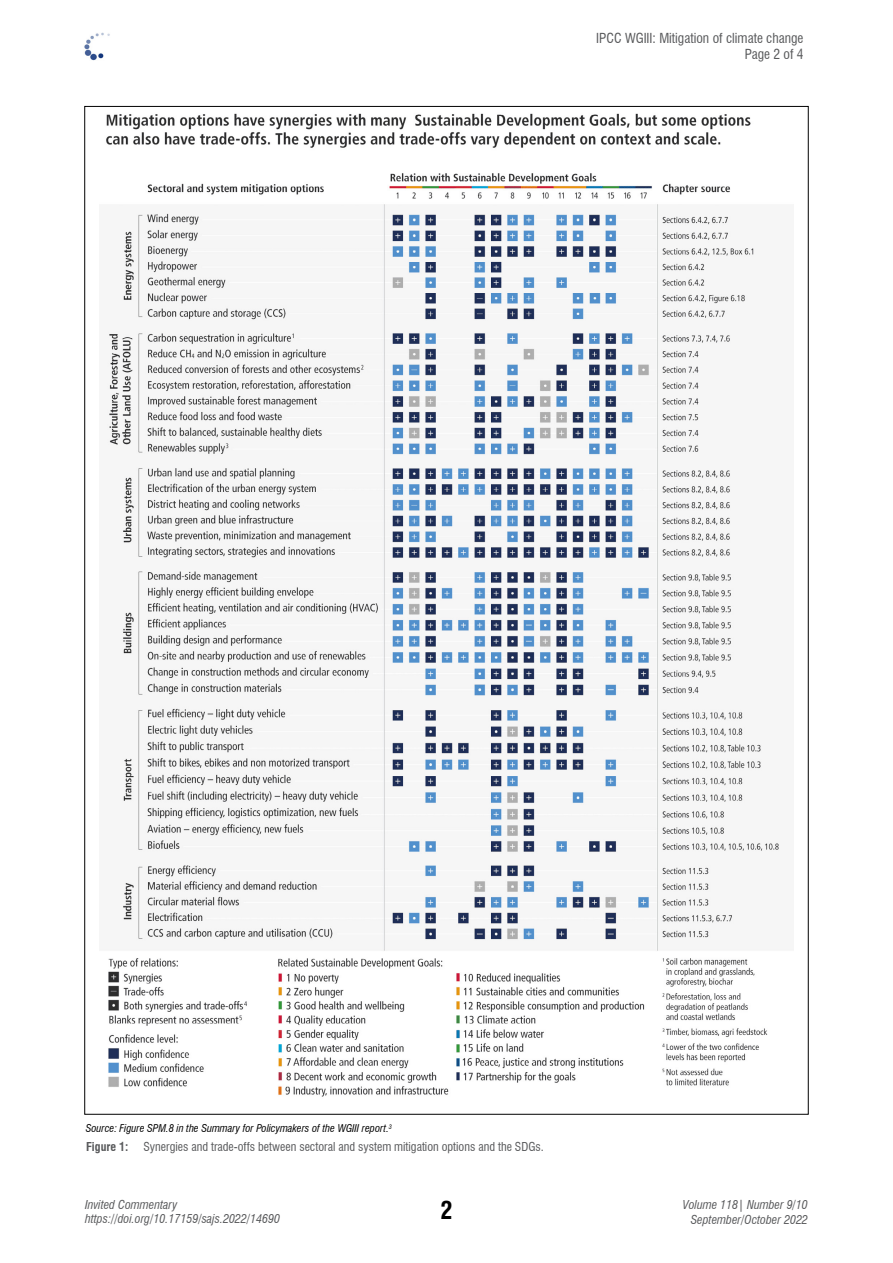
<style>
.page{position:relative;width:893px;height:1263px;background:#fff}
.page>*{position:absolute;margin:0;border:0;box-sizing:border-box;transform-origin:0 0}
.t1{font:700 condensed 24px "Swiss 721 BT";color:#000}
.t2{font:condensed 13.5px/16.2px "Swiss 721 BT";color:#58595b;text-align:right}
.t3{font:italic condensed 12px/14.4px "Swiss 721 BT";color:#58595b;text-align:right}
.t4{font:condensed 12px "Swiss 721 BT";color:#58595b}
.t5{font:700 condensed 12px "Swiss 721 BT";color:#58595b}
.t6{font:italic condensed 10.5px "Swiss 721 BT";color:#000}
</style>
<div class="page">
<img style="left:84px;top:32px;width:26px;height:29px">
<img style="left:106px;top:113px;width:673px;height:984px">
<p class="t2" style="left:596px;top:30px;width:209px">IPCC WGIII: Mitigation of climate change<br>Page 2 of 4</p>
<p class="t6" style="left:86px;top:1122px;width:308px">Source: Figure SPM.8 in the Summary for Policymakers of the WGIII report.<sup>3</sup></p>
<p class="t5" style="left:86px;top:1140px;width:44px">Figure 1:</p>
<p class="t4" style="left:144px;top:1140px;width:402px">Synergies and trade-offs between sectoral and system mitigation options and the SDGs.</p>
<p class="t3" style="left:85px;top:1197px;width:197px;text-align:left">Invited Commentary https://doi.org/10.17159/sajs.2022/14690</p>
<h1 class="t1" style="left:440px;top:1195px;width:13px">2</h1>
<p class="t3" style="left:683px;top:1198px;width:127px">Volume 118| Number 9/10<br>September/October 2022</p>
</div>
